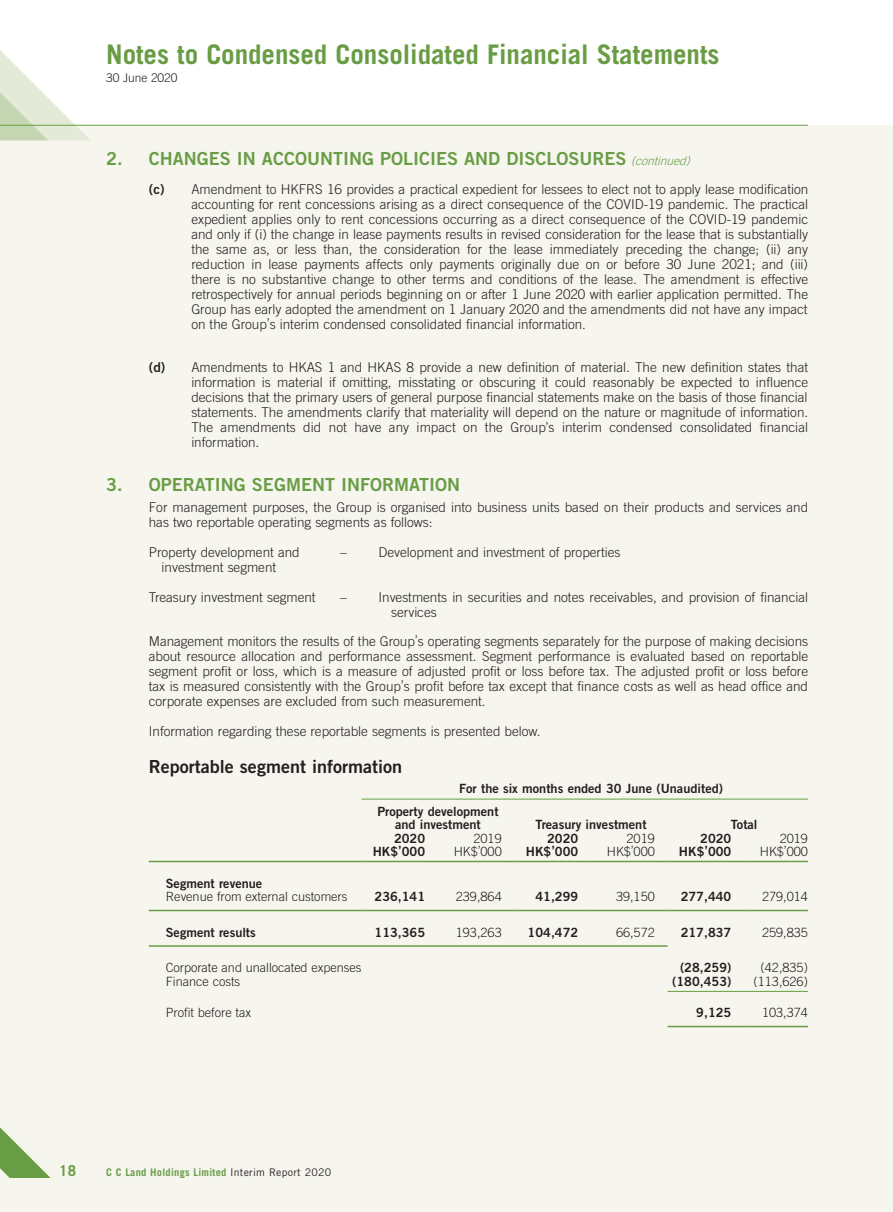
<style>
.page{position:relative;width:893px;height:1212px;background:#fff}
.page>*{position:absolute;margin:0;border:0;box-sizing:border-box;transform-origin:0 0}
.t1{font:700 27px "Trade Gothic LT Std";color:#699d45}
.Heading_1{font:18px "Trade Gothic LT Std Bd 2";color:#699d45}
.Heading_2{font:18px "Trade Gothic LT Std Bd 2";color:#231f20}
.t2{font:700 15px "Trade Gothic LT Std";color:#699d45}
.Heading_2-2{font:300 13.5px/15px "Trade Gothic LT Std";color:#231f20;text-align:justify}
.Body_Text{font:300 13.5px/15px "Trade Gothic LT Std";color:#231f20}
.Body_Text-2{font:12.75px "Trade Gothic LT Std Bd 2";color:#231f20}
.Body_Text-3{font:300 12.75px "Trade Gothic LT Std";color:#231f20}
.t3{font:300 12px "Trade Gothic LT Std";letter-spacing:-.005em;color:#231f20}
.t4{font:700 10.5px "Trade Gothic LT Std";letter-spacing:.025em;color:#699d45}
.s1{font-family:"Trade Gothic LT Std";font-weight:300;font-style:italic;font-size:12px}
.s2{font-family:"Trade Gothic LT Std Bd 2";font-weight:400}
.s3{font-weight:400;color:#231f20}
</style>
<div class="page">
<div style="left:0;top:125px;width:893px;height:1087px;background:#f6f6ef"></div>
<svg style="left:0;top:50px;width:91px;height:90px"></svg>
<hr style="left:0;top:125px;width:808px;height:1px;background:#699d45">
<svg style="left:0;top:1127px;width:51px;height:51px"></svg>
<hr style="left:361px;top:799px;width:447px;height:1px;background:#699d45">
<hr style="left:149px;top:861px;width:212px;height:1px;background:#699d45">
<hr style="left:361px;top:861px;width:77px;height:1px;background:#699d45">
<hr style="left:438px;top:861px;width:76px;height:1px;background:#699d45">
<hr style="left:514px;top:861px;width:77px;height:1px;background:#699d45">
<hr style="left:591px;top:861px;width:77px;height:1px;background:#699d45">
<hr style="left:668px;top:861px;width:76px;height:1px;background:#699d45">
<hr style="left:744px;top:861px;width:64px;height:1px;background:#699d45">
<hr style="left:149px;top:910px;width:212px;height:1px;background:#699d45">
<hr style="left:361px;top:910px;width:77px;height:1px;background:#699d45">
<hr style="left:438px;top:910px;width:76px;height:1px;background:#699d45">
<hr style="left:514px;top:910px;width:77px;height:1px;background:#699d45">
<hr style="left:591px;top:910px;width:77px;height:1px;background:#699d45">
<hr style="left:668px;top:910px;width:76px;height:1px;background:#699d45">
<hr style="left:744px;top:910px;width:64px;height:1px;background:#699d45">
<hr style="left:149px;top:945px;width:212px;height:2px;background:#699d45">
<hr style="left:361px;top:945px;width:77px;height:2px;background:#699d45">
<hr style="left:438px;top:945px;width:76px;height:2px;background:#699d45">
<hr style="left:514px;top:945px;width:77px;height:2px;background:#699d45">
<hr style="left:591px;top:945px;width:77px;height:2px;background:#699d45">
<hr style="left:668px;top:991px;width:76px;height:1px;background:#699d45">
<hr style="left:744px;top:991px;width:64px;height:1px;background:#699d45">
<hr style="left:668px;top:1026px;width:76px;height:1px;background:#699d45">
<hr style="left:744px;top:1026px;width:64px;height:1px;background:#699d45">
<p class="t1" style="left:106px;top:37px;width:615px">Notes to Condensed Consolidated Financial Statements</p>
<p class="t3" style="left:106px;top:70px;width:73px">30 June 2020</p>
<p class="Heading_1" style="left:106px;top:147px;width:589px">2. CHANGES IN ACCOUNTING POLICIES AND DISCLOSURES <span class="s1">(continued)</span></p>
<p class="Heading_2-2" style="left:191px;top:181px;width:618px;text-indent:-43px"><span class="s2">(c)</span> Amendment to HKFRS 16 provides a practical expedient for lessees to elect not to apply lease modification accounting for rent concessions arising as a direct consequence of the COVID-19 pandemic. The practical expedient applies only to rent concessions occurring as a direct consequence of the COVID-19 pandemic and only if (i) the change in lease payments results in revised consideration for the lease that is substantially the same as, or less than, the consideration for the lease immediately preceding the change; (ii) any reduction in lease payments affects only payments originally due on or before 30 June 2021; and (iii) there is no substantive change to other terms and conditions of the lease. The amendment is effective retrospectively for annual periods beginning on or after 1 June 2020 with earlier application permitted. The Group has early adopted the amendment on 1 January 2020 and the amendments did not have any impact on the Group’s interim condensed consolidated financial information.</p>
<p class="Heading_2-2" style="left:191px;top:360px;width:618px;text-indent:-43px"><span class="s2">(d)</span> Amendments to HKAS 1 and HKAS 8 provide a new definition of material. The new definition states that information is material if omitting, misstating or obscuring it could reasonably be expected to influence decisions that the primary users of general purpose financial statements make on the basis of those financial statements. The amendments clarify that materiality will depend on the nature or magnitude of information.<br>The amendments did not have any impact on the Group’s interim condensed consolidated financial information.</p>
<p class="Heading_1" style="left:106px;top:473px;width:355px">3. OPERATING SEGMENT INFORMATION</p>
<p class="Body_Text" style="left:149px;top:500px;width:661px">For management purposes, the Group is organised into business units based on their products and services and has two reportable operating segments as follows:</p>
<p class="Body_Text" style="left:162px;top:545px;width:140px;text-indent:-13px">Property development and investment segment</p>
<p class="Body_Text" style="left:340px;top:545px;width:8px">–</p>
<p class="Body_Text" style="left:378px;top:545px;width:243px">Development and investment of properties</p>
<p class="Body_Text" style="left:149px;top:590px;width:168px">Treasury investment segment</p>
<p class="Body_Text" style="left:340px;top:590px;width:8px">–</p>
<p class="Body_Text" style="left:391px;top:590px;width:418px;text-indent:-13px">Investments in securities and notes receivables, and provision of financial services</p>
<p class="Body_Text" style="left:149px;top:633px;width:661px;text-align:justify">Management monitors the results of the Group’s operating segments separately for the purpose of making decisions about resource allocation and performance assessment. Segment performance is evaluated based on reportable segment profit or loss, which is a measure of adjusted profit or loss before tax. The adjusted profit or loss before tax is measured consistently with the Group’s profit before tax except that finance costs as well as head office and corporate expenses are excluded from such measurement.</p>
<p class="Body_Text" style="left:149px;top:723px;width:393px">Information regarding these reportable segments is presented below.</p>
<p class="Heading_2" style="left:149px;top:755px;width:255px">Reportable segment information</p>
<p class="Body_Text-2" style="left:459px;top:781px;width:265px">For the six months ended 30 June (Unaudited)</p>
<p class="Body_Text-2" style="left:377px;top:803px;width:123px">Property development</p>
<p class="Body_Text-2" style="left:395px;top:817px;width:87px">and investment</p>
<p class="Body_Text-2" style="left:535px;top:817px;width:113px">Treasury investment</p>
<p class="Body_Text-2" style="left:731px;top:817px;width:28px">Total</p>
<p class="Body_Text-2" style="left:394px;top:830px;width:33px">2020</p>
<p class="Body_Text-3" style="left:473px;top:830px;width:30px">2019</p>
<p class="Body_Text-2" style="left:547px;top:830px;width:33px">2020</p>
<p class="Body_Text-3" style="left:627px;top:830px;width:30px">2019</p>
<p class="Body_Text-2" style="left:700px;top:830px;width:33px">2020</p>
<p class="Body_Text-3" style="left:780px;top:830px;width:30px">2019</p>
<p class="Body_Text-2" style="left:373px;top:844px;width:54px">HK$’000</p>
<p class="Body_Text-3" style="left:454px;top:844px;width:50px">HK$’000</p>
<p class="Body_Text-2" style="left:526px;top:844px;width:54px">HK$’000</p>
<p class="Body_Text-3" style="left:607px;top:844px;width:50px">HK$’000</p>
<p class="Body_Text-2" style="left:679px;top:844px;width:54px">HK$’000</p>
<p class="Body_Text-3" style="left:760px;top:844px;width:50px">HK$’000</p>
<p class="Body_Text-2" style="left:166px;top:875px;width:98px">Segment revenue</p>
<p class="Body_Text-3" style="left:166px;top:889px;width:183px">Revenue from external customers</p>
<p class="Body_Text-2" style="left:375px;top:889px;width:52px">236,141</p>
<p class="Body_Text-3" style="left:456px;top:889px;width:47px">239,864</p>
<p class="Body_Text-2" style="left:535px;top:889px;width:44px">41,299</p>
<p class="Body_Text-3" style="left:616px;top:889px;width:40px">39,150</p>
<p class="Body_Text-2" style="left:681px;top:889px;width:52px">277,440</p>
<p class="Body_Text-3" style="left:762px;top:889px;width:47px">279,014</p>
<p class="Body_Text-2" style="left:166px;top:924px;width:92px">Segment results</p>
<p class="Body_Text-2" style="left:375px;top:924px;width:52px">113,365</p>
<p class="Body_Text-3" style="left:456px;top:924px;width:47px">193,263</p>
<p class="Body_Text-2" style="left:528px;top:924px;width:52px">104,472</p>
<p class="Body_Text-3" style="left:616px;top:924px;width:40px">66,572</p>
<p class="Body_Text-2" style="left:681px;top:924px;width:52px">217,837</p>
<p class="Body_Text-3" style="left:762px;top:924px;width:47px">259,835</p>
<p class="Body_Text-3" style="left:166px;top:960px;width:197px">Corporate and unallocated expenses</p>
<p class="Body_Text-2" style="left:680px;top:960px;width:53px">(28,259)</p>
<p class="Body_Text-3" style="left:761px;top:960px;width:49px">(42,835)</p>
<p class="Body_Text-3" style="left:166px;top:973px;width:76px">Finance costs</p>
<p class="Body_Text-2" style="left:672px;top:973px;width:61px">(180,453)</p>
<p class="Body_Text-3" style="left:754px;top:973px;width:56px">(113,626)</p>
<p class="Body_Text-3" style="left:166px;top:1005px;width:87px">Profit before tax</p>
<p class="Body_Text-2" style="left:696px;top:1005px;width:37px">9,125</p>
<p class="Body_Text-3" style="left:762px;top:1005px;width:47px">103,374</p>
<p class="t2" style="left:59px;top:1162px;width:19px">18</p>
<p class="t4" style="left:106px;top:1166px;width:226px">C C Land Holdings Limited <span class="s3">Interim Report 2020</span></p>
</div>
